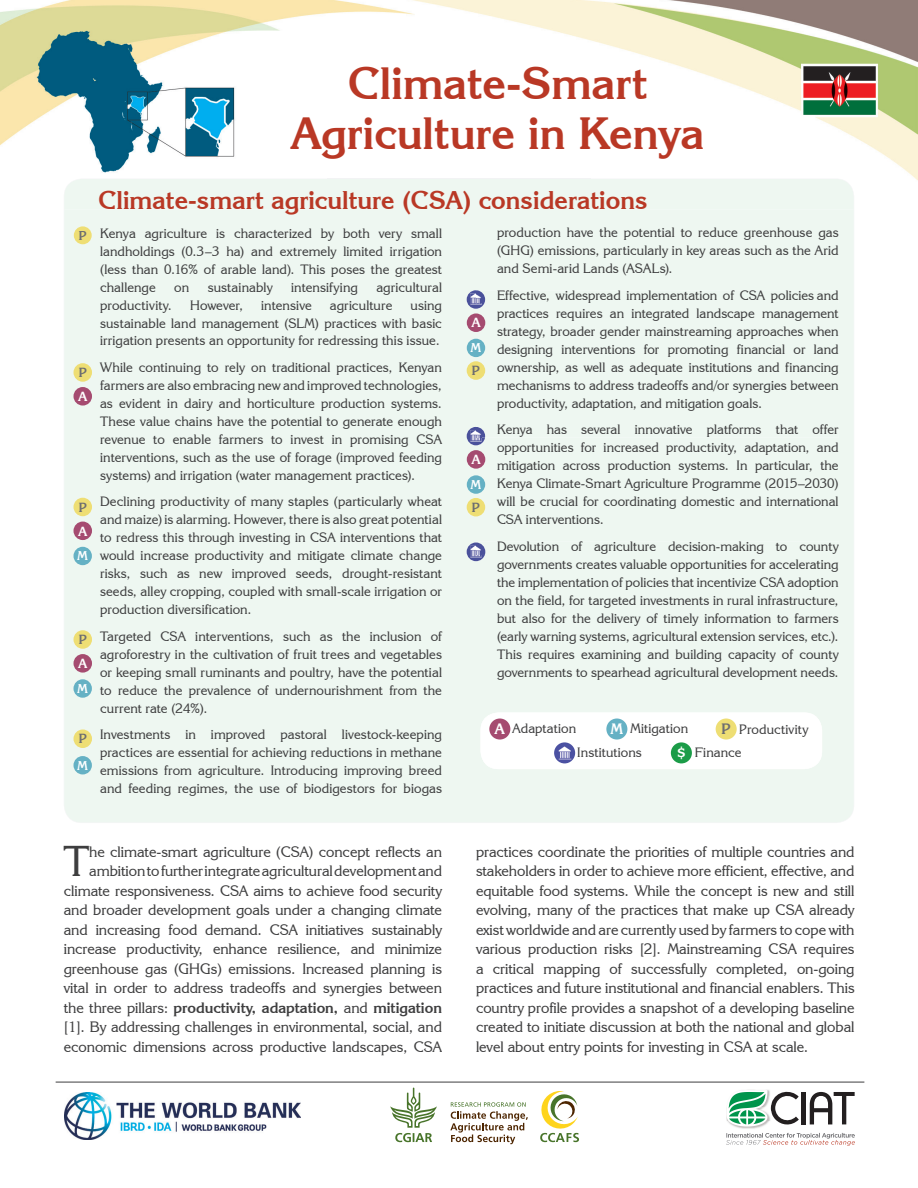
<style>
.page{position:relative;width:918px;height:1188px;background:#fff}
.page>*{position:absolute;margin:0;border:0;box-sizing:border-box;transform-origin:0 0}
.t1{font:700 45px/49.5px "Korinna IT Cby BT";color:#b93825;text-align:center}
.t2{font:42.9px "Korinna IT Cby BT";color:#3e3e3f}
.t3{font:700 25.5px "Korinna IT Cby BT";color:#b93825}
.t4{font:15px/19.5px "Korinna IT Cby BT";letter-spacing:-.005em;color:#3e3e3f;text-align:right}
.t5{font:13.5px/18px "Korinna IT Cby BT";letter-spacing:.005em;color:#3e3e3f;text-align:justify}
.t6{font:13.5px "Korinna IT Cby BT";color:#002}
.t7{font:700 13.2px "Korinna IT Cby BT";color:#6c6d70}
.t8{font:700 13.2px "Korinna IT Cby BT";color:#fff}
.t9{font:700 12.75px "Korinna IT Cby BT";color:#6c6d70}
.t10{font:700 12.6px "Korinna IT Cby BT";color:#fff}
.s1{font-weight:700;font-size:15px;color:#fff}
.s2{font-weight:700;font-size:15px;color:#6c6d70}
.s3{font-weight:700}
</style>
<div class="page">
<img style="left:0;top:0;width:918px;height:181px">
<div style="left:64px;top:209px;width:790px;height:614px;background:#eef7f1"></div>
<div style="left:64px;top:179px;width:263px;height:30px;background:#eef7f1"></div>
<img style="left:327px;top:179px;width:264px;height:1px">
<div style="left:591px;top:179px;width:263px;height:30px;background:#eef7f1"></div>
<hr style="left:56px;top:1082px;width:808px;height:1px;background:#3e3e3f">
<hr style="left:802px;top:1092px;width:4px;height:33px;background:#231f20">
<svg style="left:810px;top:1092px;width:45px;height:32px"></svg>
<svg style="left:726px;top:1133px;width:129px;height:13px"></svg>
<img style="left:736px;top:1127px;width:24px;height:2px">
<svg style="left:726px;top:1090px;width:73px;height:37px"></svg>
<svg style="left:540px;top:1091px;width:39px;height:51px"></svg>
<svg style="left:390px;top:1087px;width:47px;height:55px"></svg>
<svg style="left:450px;top:1102px;width:78px;height:42px"></svg>
<div style="left:481px;top:712px;width:341px;height:57px;background:#fff;border-radius:18px"></div>
<div style="left:489px;top:719px;width:21px;height:21px;background:#a54b70;border-radius:50%"></div>
<div style="left:606px;top:719px;width:21px;height:21px;background:#65b1c4;border-radius:50%"></div>
<div style="left:716px;top:719px;width:21px;height:21px;background:#eede74;border-radius:50%"></div>
<div style="left:671px;top:742px;width:21px;height:21px;background:#1b9c48;border-radius:50%"></div>
<svg style="left:554px;top:742px;width:21px;height:21px"></svg>
<div style="left:74px;top:363px;width:18px;height:19px;background:#eede74;border-radius:50%"></div>
<div style="left:74px;top:387px;width:18px;height:19px;background:#a54b70;border-radius:50%"></div>
<div style="left:74px;top:547px;width:18px;height:18px;background:#65b1c4;border-radius:50%"></div>
<div style="left:74px;top:498px;width:18px;height:18px;background:#eede74;border-radius:50%"></div>
<div style="left:74px;top:522px;width:18px;height:18px;background:#a54b70;border-radius:50%"></div>
<div style="left:74px;top:679px;width:18px;height:19px;background:#65b1c4;border-radius:50%"></div>
<div style="left:74px;top:630px;width:18px;height:19px;background:#eede74;border-radius:50%"></div>
<div style="left:74px;top:654px;width:18px;height:19px;background:#a54b70;border-radius:50%"></div>
<div style="left:74px;top:226px;width:18px;height:18px;background:#eede74;border-radius:50%"></div>
<img style="left:64px;top:1092px;width:236px;height:47px">
<div style="left:467px;top:361px;width:18px;height:19px;background:#eede74;border-radius:50%"></div>
<div style="left:467px;top:290px;width:372px;height:19px;background:#eef7f1"></div>
<div style="left:467px;top:339px;width:18px;height:18px;background:#65b1c4;border-radius:50%"></div>
<div style="left:467px;top:313px;width:18px;height:19px;background:#a54b70;border-radius:50%"></div>
<div style="left:467px;top:498px;width:18px;height:18px;background:#eede74;border-radius:50%"></div>
<div style="left:467px;top:425px;width:372px;height:20px;background:#eef7f1"></div>
<div style="left:467px;top:475px;width:18px;height:19px;background:#65b1c4;border-radius:50%"></div>
<div style="left:467px;top:450px;width:18px;height:19px;background:#a54b70;border-radius:50%"></div>
<div style="left:467px;top:541px;width:372px;height:20px;background:#eef7f1"></div>
<div style="left:74px;top:756px;width:18px;height:18px;background:#65b1c4;border-radius:50%"></div>
<div style="left:74px;top:729px;width:18px;height:19px;background:#eede74;border-radius:50%"></div>
<p class="t9" style="left:79px;top:228px;width:9px">P</p>
<p class="t7" style="left:79px;top:364px;width:9px">P</p>
<p class="t8" style="left:78px;top:388px;width:10px">A</p>
<p class="t7" style="left:79px;top:499px;width:9px">P</p>
<p class="t8" style="left:78px;top:523px;width:10px">A</p>
<p class="t10" style="left:78px;top:548px;width:12px">M</p>
<p class="t7" style="left:79px;top:632px;width:9px">P</p>
<p class="t8" style="left:78px;top:655px;width:10px">A</p>
<p class="t10" style="left:78px;top:681px;width:12px">M</p>
<p class="t7" style="left:79px;top:731px;width:9px">P</p>
<p class="t10" style="left:78px;top:757px;width:12px">M</p>
<h1 class="t1" style="left:292px;top:58px;width:414px">Climate-Smart<br>Agriculture in Kenya</h1>
<h3 class="t3" style="left:99px;top:185px;width:551px">Climate-smart agriculture (CSA) considerations</h3>
<p class="t5" style="left:100px;top:224px;width:343px">Kenya agriculture is characterized by both very small landholdings (0.3–3 ha) and extremely limited irrigation (less than 0.16% of arable land). This poses the greatest challenge</p>
<p class="t5" style="left:174px;top:278px;width:16px">on</p>
<p class="t5" style="left:208px;top:278px;width:67px">sustainably</p>
<p class="t5" style="left:291px;top:278px;width:68px">intensifying</p>
<p class="t5" style="left:376px;top:278px;width:67px">agricultural</p>
<p class="t5" style="left:100px;top:296px;width:73px">productivity.</p>
<p class="t5" style="left:190px;top:296px;width:54px">However,</p>
<p class="t5" style="left:261px;top:296px;width:52px">intensive</p>
<p class="t5" style="left:330px;top:296px;width:64px">agriculture</p>
<p class="t5" style="left:100px;top:296px;width:343px;text-indent:310px">using sustainable land management (SLM) practices with basic irrigation presents an opportunity for redressing this issue.</p>
<p class="t5" style="left:100px;top:358px;width:343px">While continuing to rely on traditional practices, Kenyan farmers are also embracing new and improved technologies, as evident in dairy and horticulture production systems.<br>These value chains have the potential to generate enough revenue to enable farmers to invest in promising CSA interventions, such as the use of forage (improved feeding systems) and irrigation (water management practices).</p>
<p class="t5" style="left:100px;top:493px;width:343px">Declining productivity of many staples (particularly wheat and maize) is alarming. However, there is also great potential to redress this through investing in CSA interventions that would increase productivity and mitigate climate change risks, such as new improved seeds, drought-resistant seeds, alley cropping, coupled with small-scale irrigation or production diversification.</p>
<p class="t5" style="left:100px;top:627px;width:343px">Targeted CSA interventions, such as the inclusion of agroforestry in the cultivation of fruit trees and vegetables or keeping small ruminants and poultry, have the potential to reduce the prevalence of undernourishment from the current rate (24%).</p>
<p class="t5" style="left:100px;top:726px;width:343px">Investments in improved pastoral livestock-keeping practices are essential for achieving reductions in methane emissions from agriculture. Introducing improving breed and feeding regimes, the use of biodigestors for biogas</p>
<p class="t8" style="left:472px;top:315px;width:10px">A</p>
<p class="t10" style="left:471px;top:340px;width:12px">M</p>
<p class="t7" style="left:472px;top:363px;width:9px">P</p>
<p class="t8" style="left:472px;top:451px;width:10px">A</p>
<p class="t10" style="left:471px;top:477px;width:12px">M</p>
<p class="t7" style="left:472px;top:499px;width:9px">P</p>
<p class="t5" style="left:497px;top:224px;width:343px">production have the potential to reduce greenhouse gas (GHG) emissions, particularly in key areas such as the Arid and Semi-arid Lands (ASALs).</p>
<p class="t5" style="left:497px;top:304px;width:343px">practices requires an integrated landscape management strategy, broader gender mainstreaming approaches when designing interventions for promoting financial or land ownership, as well as adequate institutions and financing mechanisms to address tradeoffs and/or synergies between productivity, adaptation, and mitigation goals.</p>
<p class="t5" style="left:497px;top:438px;width:343px">opportunities for increased productivity, adaptation, and mitigation across production systems. In particular, the Kenya Climate-Smart Agriculture Programme (2015–2030) will be crucial for coordinating domestic and international CSA interventions.</p>
<p class="t5" style="left:497px;top:555px;width:343px">governments creates valuable opportunities for accelerating the implementation of policies that incentivize CSA adoption on the field, for targeted investments in rural infrastructure, but also for the delivery of timely information to farmers (early warning systems, agricultural extension services, etc.).<br>This requires examining and building capacity of county governments to spearhead agricultural development needs.</p>
<p class="t6" style="left:497px;top:287px;width:343px">Effective, widespread implementation of CSA policies and</p>
<p class="t6" style="left:497px;top:422px;width:343px">Kenya has several innovative platforms that offer</p>
<p class="t6" style="left:497px;top:538px;width:343px">Devolution of agriculture decision-making to county</p>
<p class="t5" style="left:495px;top:719px;width:83px"><span class="s1">A</span> Adaptation</p>
<p class="t5" style="left:611px;top:719px;width:79px"><span class="s1">M</span> Mitigation</p>
<p class="t5" style="left:722px;top:720px;width:88px"><span class="s2">P</span> Productivity</p>
<p class="t5" style="left:577px;top:744px;width:66px">Institutions</p>
<p class="t5" style="left:677px;top:743px;width:66px"><span class="s1">$</span> Finance</p>
<p class="t4" style="left:64px;top:841px;width:380px">he climate-smart agriculture (CSA) concept reflects an ambition to further integrate agricultural development and climate responsiveness. CSA aims to achieve food security and broader development goals under a changing climate and increasing food demand. CSA initiatives sustainably increase productivity, enhance resilience, and minimize greenhouse gas (GHGs) emissions. Increased planning is vital in order to address tradeoffs and synergies between the three pillars: <span class="s3">productivity, adaptation,</span> and <span class="s3">mitigation </span>[1]. By addressing challenges in environmental, social, and economic dimensions across productive landscapes, CSA</p>
<p class="t4" style="left:476px;top:841px;width:380px;text-align:justify">practices coordinate the priorities of multiple countries and stakeholders in order to achieve more efficient, effective, and equitable food systems. While the concept is new and still evolving, many of the practices that make up CSA already exist worldwide and are currently used by farmers to cope with various production risks [2]. Mainstreaming CSA requires a critical mapping of successfully completed, on-going practices and future institutional and financial enablers. This country profile provides a snapshot of a developing baseline created to initiate discussion at both the national and global level about entry points for investing in CSA at scale.</p>
<h2 class="t2" style="left:63px;top:835px;width:27px">T</h2>
</div>
